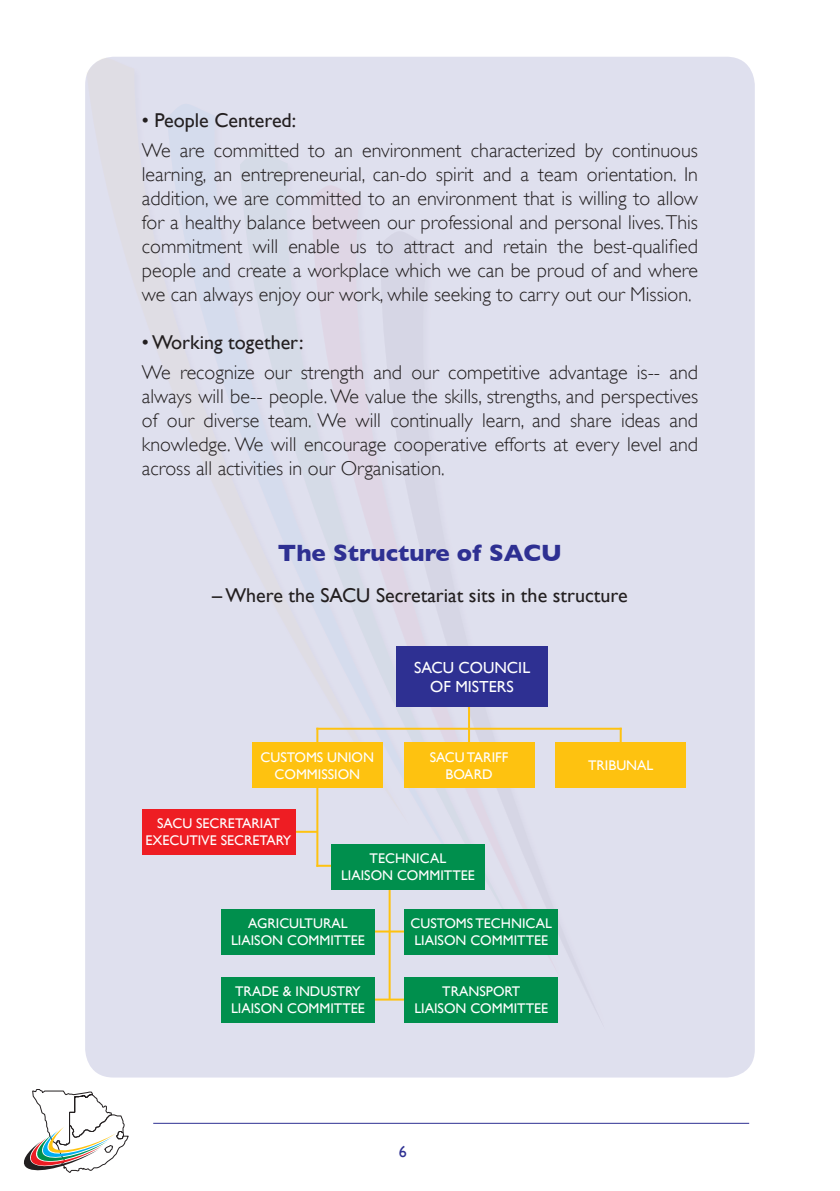
<style>
.page{position:relative;width:840px;height:1191px;background:#fff}
.page>*{position:absolute;margin:0;border:0;box-sizing:border-box;transform-origin:0 0}
.t1{font:700 24px "Gill Sans";color:#2e3092}
.t2{font:300 20px/24px "Gill Sans";color:#231f20;text-align:justify}
.t3{font:20px "Gill Sans";color:#231f20}
.t4{font:16px "Gill Sans";color:#fff}
.t5{font:16px "Gill Sans";color:#2e3092}
.t6{font:14px "Gill Sans";color:#fff}
</style>
<div class="page">
<svg style="left:24px;top:1089px;width:105px;height:84px"></svg>
<div style="left:85px;top:57px;width:669px;height:1020px;background:#dfe0ee;border-radius:28px"></div>
<hr style="left:153px;top:1122px;width:595px;height:1px;background:#2e3092">
<hr style="left:316px;top:727px;width:2px;height:139px;background:#fec210">
<svg style="left:619px;top:729px;width:2px;height:13px"></svg>
<hr style="left:468px;top:707px;width:2px;height:35px;background:#fec210">
<hr style="left:316px;top:727px;width:305px;height:2px;background:#fec210">
<hr style="left:295px;top:830px;width:22px;height:2px;background:#fec210">
<svg style="left:316px;top:864px;width:15px;height:2px"></svg>
<hr style="left:374px;top:998px;width:30px;height:2px;background:#fec210">
<hr style="left:374px;top:930px;width:30px;height:2px;background:#fec210">
<hr style="left:388px;top:889px;width:2px;height:110px;background:#fec210">
<div style="left:396px;top:646px;width:151px;height:61px;background:#2e3092"></div>
<div style="left:252px;top:742px;width:130px;height:46px;background:#fec210"></div>
<div style="left:403px;top:742px;width:131px;height:46px;background:#fec210"></div>
<div style="left:555px;top:742px;width:130px;height:46px;background:#fec210"></div>
<div style="left:142px;top:809px;width:153px;height:45px;background:#ee1d23"></div>
<div style="left:331px;top:844px;width:153px;height:45px;background:#008f4d"></div>
<div style="left:221px;top:909px;width:153px;height:45px;background:#008f4d"></div>
<div style="left:221px;top:977px;width:153px;height:45px;background:#008f4d"></div>
<div style="left:404px;top:909px;width:153px;height:45px;background:#008f4d"></div>
<div style="left:404px;top:977px;width:153px;height:45px;background:#008f4d"></div>
<p class="t3" style="left:142px;top:109px;width:156px">• People Centered:</p>
<p class="t2" style="left:142px;top:138px;width:557px">We are committed to an environment characterized by continuous learning, an entrepreneurial, can-do spirit and a team orientation. In addition, we are committed to an environment that is willing to allow for a healthy balance between our professional and personal lives. This commitment will enable us to attract and retain the best-qualified people and create a workplace which we can be proud of and where we can always enjoy our work, while seeking to carry out our Mission.</p>
<p class="t3" style="left:142px;top:331px;width:163px">• Working together:</p>
<p class="t2" style="left:142px;top:360px;width:557px">We recognize our strength and our competitive advantage is-- and always will be-- people. We value the skills, strengths, and perspectives of our diverse team. We will continually learn, and share ideas and knowledge. We will encourage cooperative efforts at every level and across all activities in our Organisation.</p>
<p class="t1" style="left:278px;top:539px;width:285px">The Structure of SACU</p>
<p class="t3" style="left:212px;top:584px;width:416px">– Where the SACU Secretariat sits in the structure</p>
<p class="t6" style="left:260px;top:749px;width:115px">CUSTOMS UNION</p>
<p class="t6" style="left:274px;top:765px;width:87px">COMMISSION</p>
<p class="t6" style="left:157px;top:815px;width:124px">SACU SECRETARIAT</p>
<p class="t6" style="left:145px;top:832px;width:147px">EXECUTIVE SECRETARY</p>
<p class="t4" style="left:414px;top:658px;width:117px">SACU COUNCIL</p>
<p class="t4" style="left:430px;top:677px;width:85px">OF MISTERS</p>
<p class="t6" style="left:429px;top:749px;width:80px">SACU TARIFF</p>
<p class="t6" style="left:445px;top:765px;width:49px">BOARD</p>
<p class="t6" style="left:369px;top:850px;width:78px">TECHNICAL</p>
<p class="t6" style="left:341px;top:867px;width:135px">LIAISON COMMITTEE</p>
<p class="t6" style="left:248px;top:915px;width:101px">AGRICULTURAL</p>
<p class="t6" style="left:231px;top:932px;width:135px">LIAISON COMMITTEE</p>
<p class="t6" style="left:410px;top:915px;width:143px">CUSTOMS TECHNICAL</p>
<p class="t6" style="left:414px;top:932px;width:135px">LIAISON COMMITTEE</p>
<p class="t6" style="left:235px;top:983px;width:127px">TRADE &amp; INDUSTRY</p>
<p class="t6" style="left:231px;top:1000px;width:135px">LIAISON COMMITTEE</p>
<p class="t6" style="left:442px;top:983px;width:79px">TRANSPORT</p>
<p class="t6" style="left:414px;top:1000px;width:135px">LIAISON COMMITTEE</p>
<p class="t6" style="left:587px;top:757px;width:67px">TRIBUNAL</p>
<p class="t5" style="left:399px;top:1142px;width:9px">6</p>
</div>
